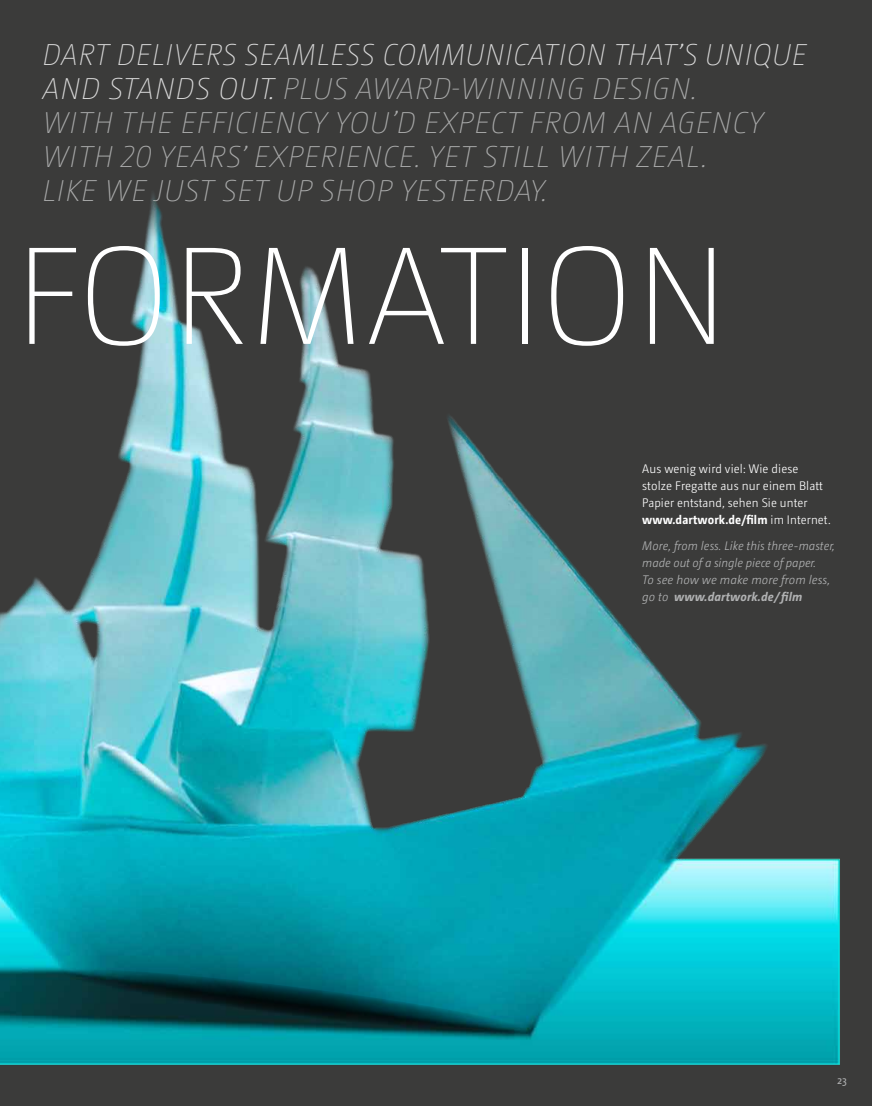
<style>
.page{position:relative;width:872px;height:1106px;background:#3b3b3a}
.page>*{position:absolute;margin:0;border:0;box-sizing:border-box;transform-origin:0 0}
.t1{font:200 138px "Camingo";color:#fff}
.t2{font:italic 200 30px/34px "Camingo";letter-spacing:.035em;color:#a9aaaa}
.t3{font:italic 200 30px "Camingo";letter-spacing:.03em;color:#dadada;scale:.96 1}
.t4{font:italic 300 12.3px/17px "Camingo";letter-spacing:.005em;color:#b1b2b3;scale:.95 1}
.t5{font:300 12.3px/17px "Camingo";letter-spacing:.01em;color:#fff;scale:.96 1}
.t6{font:10.5px "Camingo";color:#b1b2b3;scale:.95 1}
.s1{color:#dadada}
.s2{font-weight:700}
</style>
<div class="page">
<img style="left:0;top:194px;width:840px;height:871px">
<svg style="left:60px;top:964px;width:465px;height:73px;background:#035961"></svg>
<p class="t2" style="left:43px;top:38px;width:747px;text-indent:340px"><span class="s1">COMMUNICATION THAT’S UNIQUE<br>AND STA NDS OUT.</span> PLUS AWARD-WINNING DESIGN.<br>WITH THE EFFICIENCY YOU ’D EXPECT</p>
<p class="t3" style="left:43px;top:38px;width:316px">DART DELIVERS SEAMLESS</p>
<p class="t2" style="left:43px;top:106px;width:722px;text-indent:487px">FROM AN AGENCY<br>WITH 20 YEA RS’ EXPERIENCE. YET STILL WITH ZEA L.<br>LIKE WE JUST</p>
<p class="t2" style="left:222px;top:174px;width:17px">SET</p>
<p class="t2" style="left:277px;top:174px;width:156px">UP SHOP YESTE</p>
<p class="t2" style="left:478px;top:174px;width:71px">RDAY.</p>
<h1 class="t1" style="left:15px;top:218px;width:715px">FORMATION</h1>
<p class="t5" style="left:642px;top:460px;width:198px">Aus wenig wird viel: Wie diese stolze Fregatte aus nur einem Blatt Papier entstand, sehen Sie unter <span class="s2">www.dartwork.de/film</span> im I nternet.</p>
<p class="t4" style="left:642px;top:537px;width:204px">More, from less. Like this three-master, made out of a single piece of paper.<br>To see how we make more from less, go to <span class="s2">www.dartwork.de/film</span></p>
<p class="t6" style="left:837px;top:1074px;width:11px">23</p>
</div>
